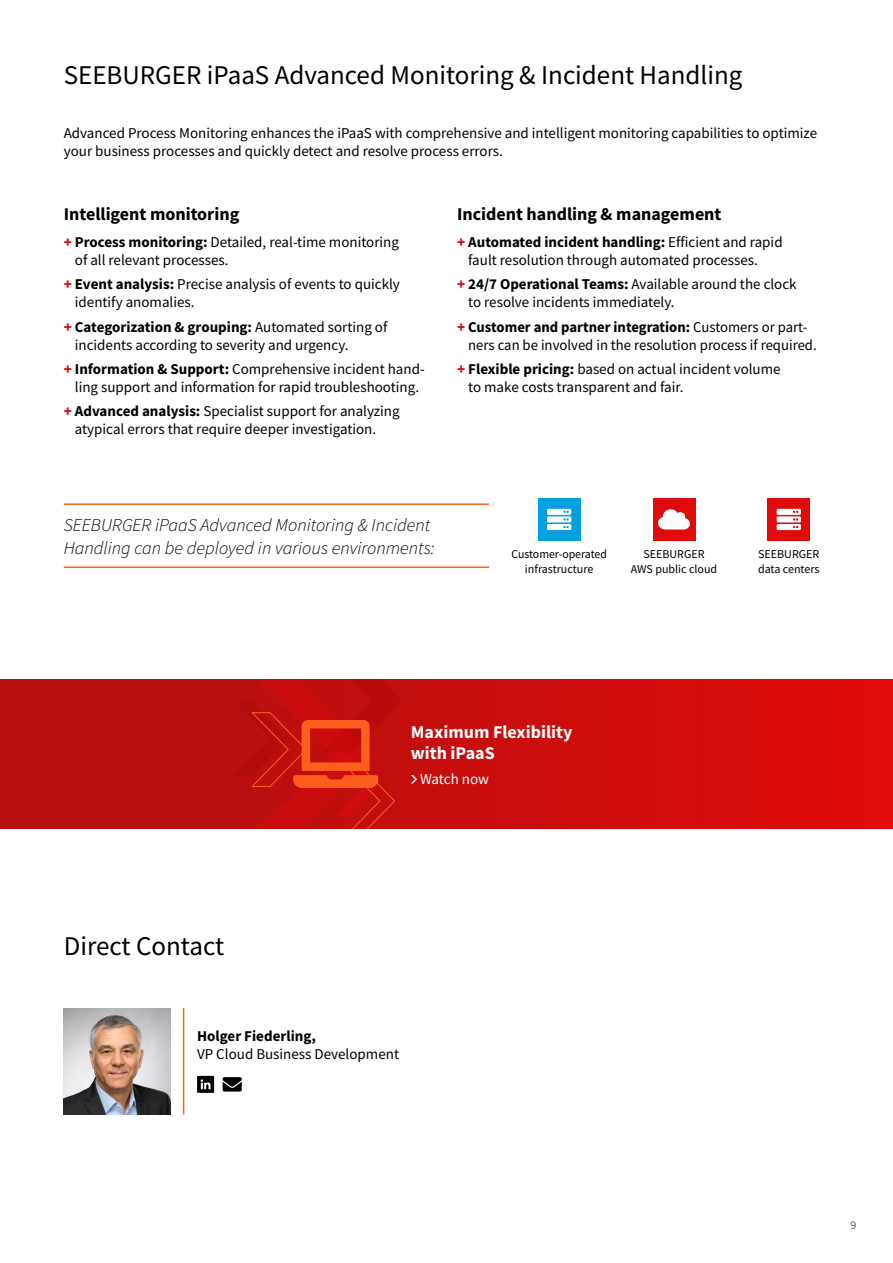
<style>
.page{position:relative;width:893px;height:1263px;background:#fff}
.page>*{position:absolute;margin:0;border:0;box-sizing:border-box;transform-origin:0 0}
.t1{font:27px "Source Sans Pro";color:#000}
.t2{font:italic 300 18px/22.5px "Source Sans Pro";color:#000}
.t3{font:700 18px "Source Sans Pro";color:#000}
.t4{font:700 18px/21.6px "Source Sans Pro";color:#fff}
.t5{font:15px/18px "Source Sans Pro";color:#000}
.t6{font:700 15px "Source Sans Pro";color:#000}
.t7{font:15px "Source Sans Pro";letter-spacing:-.01em;color:#fff}
.t8{font:12px/15px "Source Sans Pro";color:#000;text-align:center}
.t9{font:12px "Source Sans Pro";color:#646464}
.s1{font-weight:900;color:#e10a0a}
.s2{font-weight:700}
</style>
<div class="page">
<svg style="left:0;top:679px;width:893px;height:149px;background:#ca0c0c"></svg>
<img style="left:64px;top:1008px;width:106px;height:106px">
<hr style="left:183px;top:1008px;width:1px;height:106px;background:#ff5f1e">
<svg style="left:197px;top:1076px;width:17px;height:17px"></svg>
<svg style="left:223px;top:1077px;width:19px;height:14px"></svg>
<div style="left:767px;top:498px;width:43px;height:43px;background:#e10a0a"></div>
<svg style="left:777px;top:509px;width:24px;height:21px"></svg>
<div style="left:653px;top:498px;width:42px;height:43px;background:#e10a0a"></div>
<svg style="left:658px;top:509px;width:32px;height:20px"></svg>
<div style="left:538px;top:498px;width:42px;height:43px;background:#00a0e1"></div>
<svg style="left:547px;top:509px;width:24px;height:21px"></svg>
<svg style="left:411px;top:775px;width:6px;height:8px"></svg>
<svg style="left:235px;top:679px;width:168px;height:149px;background:#c8170f"></svg>
<hr style="left:64px;top:503px;width:425px;height:2px;background:#ff5f1e">
<hr style="left:64px;top:566px;width:425px;height:2px;background:#ff5f1e">
<h1 class="t1" style="left:64px;top:58px;width:680px">SEEBURGER iPaaS Advanced Monitoring &amp; Incident Handling</h1>
<p class="t5" style="left:64px;top:124px;width:755px">Advanced Process Monitoring enhances the iPaaS with comprehensive and intelligent monitoring capabilities to optimize your business processes and quickly detect and resolve process errors.</p>
<p class="t3" style="left:64px;top:202px;width:177px">Intelligent monitoring</p>
<p class="t5" style="left:75px;top:233px;width:326px;text-indent:-11px"><span class="s1">+</span> <span class="s2">Process monitoring:</span> Detailed, real-time monitoring of all relevant processes.</p>
<p class="t5" style="left:75px;top:275px;width:327px;text-indent:-11px"><span class="s1">+</span> <span class="s2">Event analysis:</span> Precise analysis of events to quickly identify anomalies.</p>
<p class="t5" style="left:75px;top:318px;width:314px;text-indent:-11px"><span class="s1">+</span> <span class="s2">Categorization &amp; grouping:</span> Automated sorting of incidents according to severity and urgency.</p>
<p class="t5" style="left:64px;top:360px;width:361px;text-align:center"><span class="s1">+</span> <span class="s2">Information &amp; Support:</span> Comprehensive incident hand&shy;ling support and information for rapid troubleshooting.</p>
<p class="t5" style="left:75px;top:402px;width:326px;text-indent:-11px"><span class="s1">+</span> <span class="s2">Advanced analysis:</span> Specialist support for analyzing atypical errors that require deeper investigation.</p>
<p class="t3" style="left:457px;top:202px;width:266px">Incident handling &amp; management</p>
<p class="t5" style="left:468px;top:233px;width:316px;text-indent:-11px"><span class="s1">+</span> <span class="s2">Automated incident handling:</span> Efficient and rapid fault resolution through automated processes.</p>
<p class="t5" style="left:468px;top:275px;width:330px;text-indent:-11px"><span class="s1">+</span> <span class="s2">24/7 Operational Teams:</span> Available around the clock to resolve incidents immediately.</p>
<p class="t5" style="left:468px;top:318px;width:350px;text-indent:-11px"><span class="s1">+</span> <span class="s2">Customer and partner integration:</span> Customers or part&shy;ners can be involved in the resolution process if required.</p>
<p class="t5" style="left:468px;top:360px;width:314px;text-indent:-11px"><span class="s1">+</span> <span class="s2">Flexible pricing:</span> based on actual incident volume to make costs transparent and fair.</p>
<p class="t2" style="left:64px;top:514px;width:372px">SEEBURGER iPaaS Advanced Monitoring &amp; Incident<br>Handling can be deployed in various environments:</p>
<p class="t8" style="left:511px;top:547px;width:97px">Customer-operated infrastructure</p>
<p class="t8" style="left:631px;top:547px;width:88px">SEEBURGER<br>AWS public cloud</p>
<p class="t8" style="left:758px;top:547px;width:63px;text-align:left">SEEBURGER data centers</p>
<p class="t4" style="left:411px;top:721px;width:163px">Maximum Flexibility with iPaaS</p>
<p class="t7" style="left:420px;top:769px;width:70px">Watch now</p>
<h1 class="t1" style="left:64px;top:929px;width:162px">Direct Contact</h1>
<p class="t6" style="left:197px;top:1026px;width:120px">Holger Fiederling,</p>
<p class="t5" style="left:197px;top:1045px;width:203px">VP Cloud Business Development</p>
<p class="t9" style="left:850px;top:1218px;width:7px">9</p>
</div>
